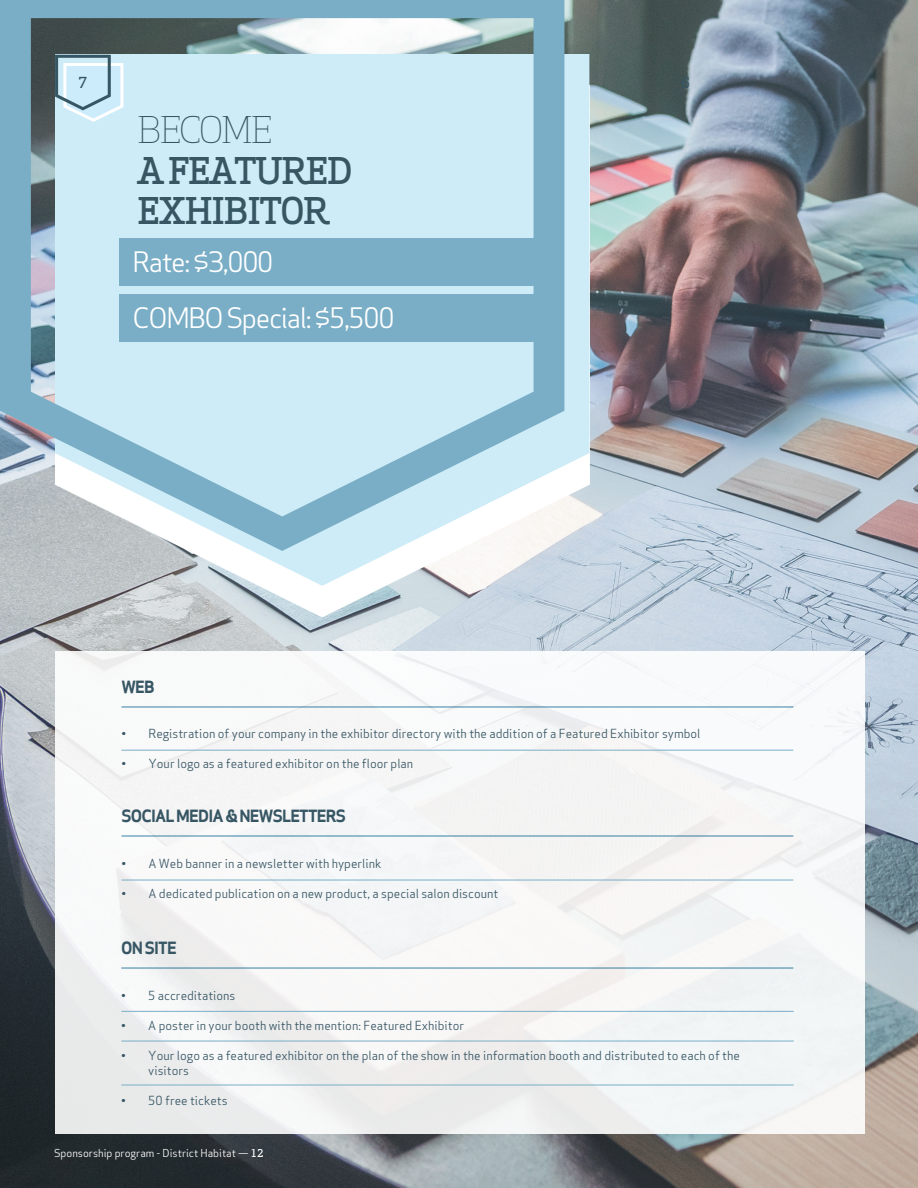
<style>
.page{position:relative;width:918px;height:1188px;background:#fff}
.page>*{position:absolute;margin:0;border:0;box-sizing:border-box;transform-origin:0 0}
.t1{font:500 36px/40.5px "Apex Serif";letter-spacing:-.05em;color:#375664}
.t2{font:300 36px "Apex Serif";letter-spacing:-.05em;color:#375664}
.t3{font:27px/55.9px "Apex Sans";letter-spacing:-.05em;color:#fff}
.t4{font:16.5px "Apex Sans Bold ST";letter-spacing:-.05em;color:#375664}
.t5{font:500 14.85px "Apex Serif";color:#375664}
.t6{font:12px/15px "Apex Sans";color:#375664}
.t7{font:10.5px "Apex Sans";color:#fff}
.s1{font-family:"Apex Serif";font-weight:500}
</style>
<div class="page">
<img style="left:0;top:0;width:918px;height:1188px">
<div style="left:55px;top:651px;width:810px;height:483px;background:#f6f6f7"></div>
<hr style="left:122px;top:706px;width:671px;height:2px;background:#7aaec6">
<hr style="left:122px;top:750px;width:671px;height:1px;background:#7aaec6">
<hr style="left:122px;top:880px;width:671px;height:1px;background:#7aaec6">
<hr style="left:122px;top:835px;width:671px;height:2px;background:#7aaec6">
<hr style="left:121px;top:967px;width:672px;height:2px;background:#7aaec6">
<hr style="left:121px;top:1011px;width:673px;height:1px;background:#7aaec6">
<hr style="left:121px;top:1085px;width:673px;height:1px;background:#7aaec6">
<hr style="left:121px;top:1041px;width:673px;height:1px;background:#7aaec6">
<svg style="left:55px;top:586px;width:534px;height:31px;background:#cad3d8"></svg>
<svg style="left:55px;top:54px;width:534px;height:532px"></svg>
<svg style="left:0;top:0;width:564px;height:551px;background:#afd1df"></svg>
<p class="t5" style="left:78px;top:73px;width:10px">7</p>
<h1 class="t2" style="left:137px;top:107px;width:137px">BECOME</h1>
<h1 class="t1" style="left:137px;top:150px;width:217px">A FEATURED<br>EXHIBITOR</h1>
<h2 class="t3" style="left:133px;top:231px;width:263px">Rate: $3,000<br>COMBO Special: $5,500</h2>
<p class="t5" style="left:681px;top:73px;width:10px">6</p>
<h3 class="t4" style="left:122px;top:676px;width:35px">WEB</h3>
<p class="t6" style="left:122px;top:725px;width:581px">• Registration of your company in the exhibitor directory with the addition of a Featured Exhibitor symbol</p>
<p class="t6" style="left:122px;top:755px;width:293px">• Your logo as a featured exhibitor on the floor plan</p>
<h3 class="t4" style="left:122px;top:805px;width:226px">SOCIAL MEDIA &amp; NEWSLETTERS</h3>
<p class="t6" style="left:122px;top:855px;width:261px">• A Web banner in a newsletter with hyperlink</p>
<p class="t6" style="left:122px;top:885px;width:378px">• A dedicated publication on a new product, a special salon discount</p>
<h3 class="t4" style="left:121px;top:937px;width:57px">ON SITE</h3>
<p class="t6" style="left:121px;top:987px;width:116px">• 5 accreditations</p>
<p class="t6" style="left:121px;top:1017px;width:344px">• A poster in your booth with the mention: Featured Exhibitor</p>
<p class="t6" style="left:148px;top:1047px;width:593px;text-indent:-27px">• Your logo as a featured exhibitor on the plan of the show in the information booth and distributed to each of the visitors</p>
<p class="t6" style="left:121px;top:1092px;width:108px">• 50 free tickets</p>
<p class="t7" style="left:54px;top:1144px;width:211px">Sponsorship program - District Habitat — <span class="s1">12</span></p>
</div>
